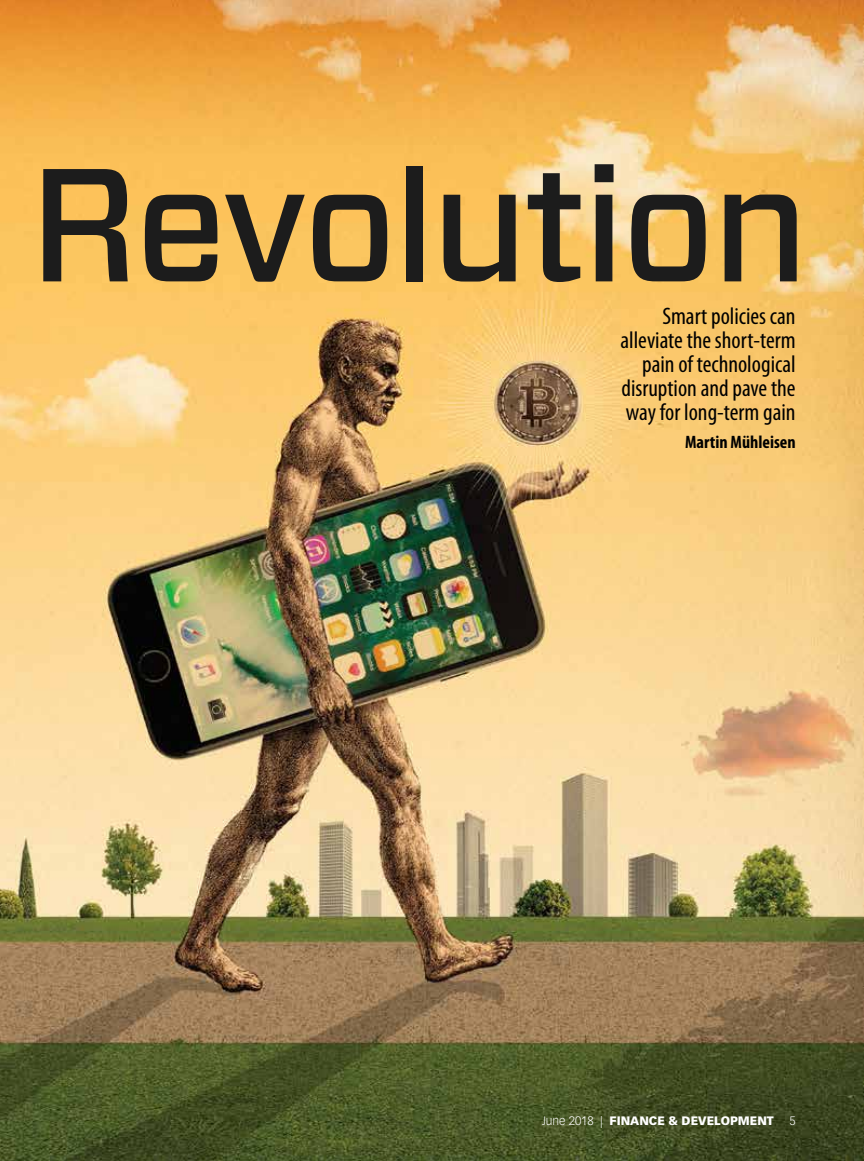
<style>
.page{position:relative;width:864px;height:1161px;background:#fff}
.page>*{position:absolute;margin:0;border:0;box-sizing:border-box;transform-origin:0 0}
.t1{font:500 160.5px "Forza";letter-spacing:-.02em;color:#1c1c1c}
.t2{font:condensed 24px/24px "Myriad Pro";color:#000;text-align:right}
.t3{font:700 condensed 18px "Myriad Pro";color:#000}
.t4{font:900 12px "Vectora LT Std";color:#fff}
.t5{font:300 12px "Vectora LT Std";color:#fff}
.s1{font-weight:300}
</style>
<div class="page">
<img style="left:0;top:0;width:864px;height:1161px">
<h1 class="t1" style="left:30px;top:119px;width:780px">Revolution</h1>
<p class="t2" style="left:620px;top:305px;width:177px">Smart policies can alleviate the short-term pain of technological disruption and pave the way for long-term gain</p>
<p class="t3" style="left:685px;top:432px;width:112px">Martin Mühleisen</p>
<p class="t4" style="left:542px;top:1113px;width:233px"><span class="s1">June 2018 |</span> FINANCE &amp; DEVELOPMENT</p>
<p class="t5" style="left:789px;top:1114px;width:8px">5</p>
</div>
